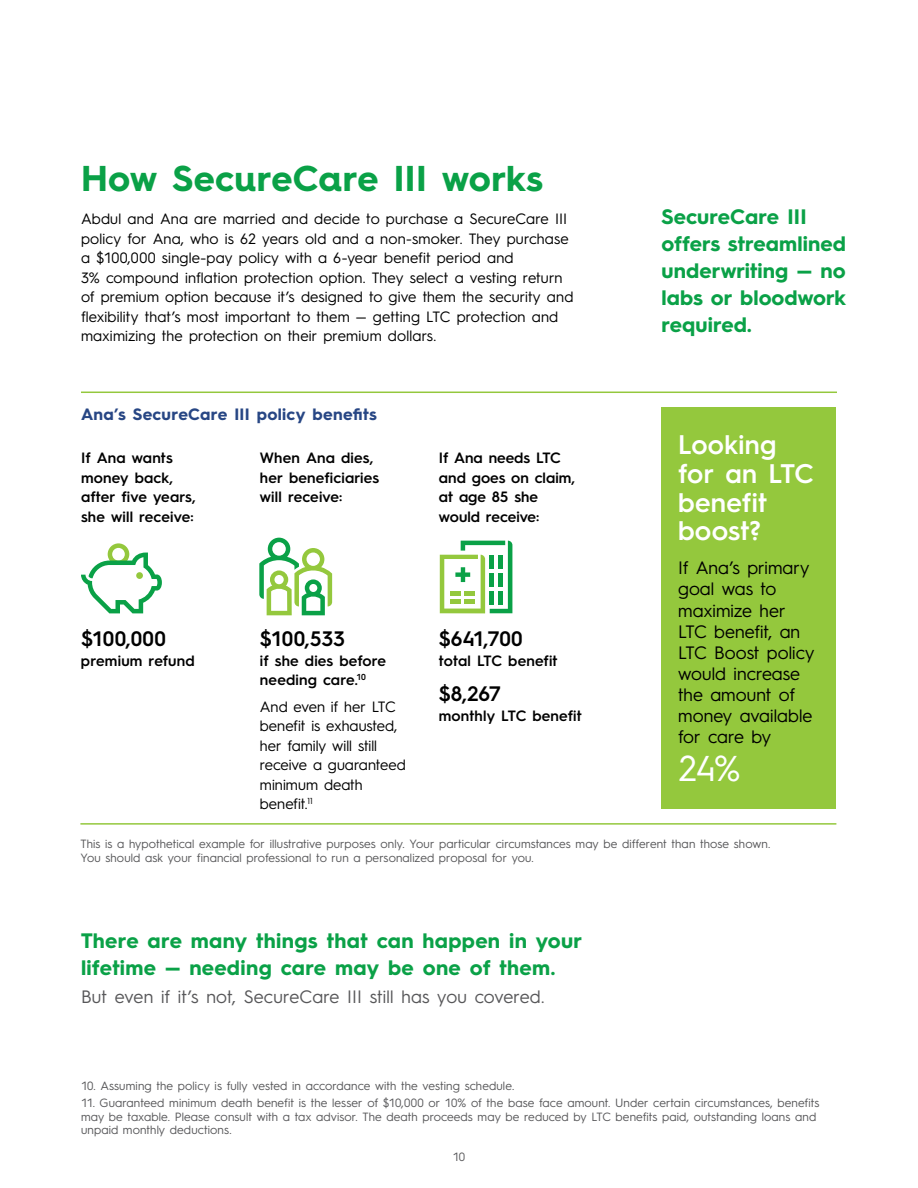
<style>
.page{position:relative;width:918px;height:1188px;background:#fff}
.page>*{position:absolute;margin:0;border:0;box-sizing:border-box;transform-origin:0 0}
.t1{font:700 36px "Hurme Geometric Sans 4";letter-spacing:.01em;color:#0aa147}
.t2{font:36px "Hurme Geometric Sans 3";color:#fff}
.t3{font:600 27px/28.5px "Hurme Geometric Sans 3";letter-spacing:.01em;color:#fff}
.t4{font:700 21px/27px "Hurme Geometric Sans 3";letter-spacing:.005em;color:#0aa147}
.t5{font:600 21px "Hurme Geometric Sans 3";letter-spacing:.005em;color:#000}
.t6{font:18px/21px "Hurme Geometric Sans 3";letter-spacing:.005em;color:#000}
.t7{font:18px "Hurme Geometric Sans 3";letter-spacing:.005em;color:#58585a}
.t8{font:700 16.5px "Hurme Geometric Sans 3";letter-spacing:.02em;color:#274684}
.t9{font:15px/19.5px "Hurme Geometric Sans 3";letter-spacing:.01em;color:#000}
.t10{font:600 15px/19.5px "Hurme Geometric Sans 3";letter-spacing:.005em;color:#000}
.t11{font:12px/13.5px "Hurme Geometric Sans 3";letter-spacing:.01em;color:#58585a}
</style>
<div class="page">
<div style="left:662px;top:407px;width:174px;height:402px;background:#94c83d"></div>
<svg style="left:440px;top:541px;width:72px;height:72px"></svg>
<svg style="left:81px;top:543px;width:81px;height:70px"></svg>
<svg style="left:259px;top:538px;width:73px;height:77px"></svg>
<hr style="left:81px;top:392px;width:756px;height:1px;background:#94c83d">
<hr style="left:80px;top:823px;width:756px;height:2px;background:#94c83d">
<h1 class="t1" style="left:81px;top:153px;width:464px">How SecureCare III works</h1>
<p class="t9" style="left:81px;top:208px;width:494px">Abdul and Ana are married and decide to purchase a SecureCare III policy for Ana, who is 62 years old and a non-smoker. They purchase a $100,000 single-pay policy with a 6-year benefit period and<br>3% compound inflation protection option. They select a vesting return of premium option because it’s designed to give them the security and flexibility that’s most important to them — getting LTC protection and maximizing the protection on their premium dollars.</p>
<h3 class="t8" style="left:81px;top:402px;width:297px">Ana’s SecureCare III policy benefits</h3>
<p class="t10" style="left:81px;top:447px;width:116px">If Ana wants money back, after five years, she will receive:</p>
<p class="t10" style="left:260px;top:447px;width:121px">When Ana dies, her beneficiaries will receive:</p>
<p class="t10" style="left:439px;top:447px;width:138px">If Ana needs LTC and goes on claim, at age 85 she would receive:</p>
<h3 class="t5" style="left:81px;top:624px;width:87px">$100,000</h3>
<p class="t10" style="left:81px;top:650px;width:115px">premium refund</p>
<h3 class="t5" style="left:260px;top:624px;width:86px">$100,533</h3>
<p class="t10" style="left:260px;top:650px;width:128px">if she dies before needing care.<sup>10</sup></p>
<p class="t9" style="left:260px;top:696px;width:147px">And even if her LTC benefit is exhausted, her family will still receive a guaranteed minimum death benefit.<sup>11</sup></p>
<h3 class="t5" style="left:439px;top:624px;width:85px">$641,700</h3>
<p class="t10" style="left:439px;top:650px;width:120px">total LTC benefit</p>
<h3 class="t5" style="left:439px;top:679px;width:63px">$8,267</h3>
<p class="t10" style="left:439px;top:705px;width:144px">monthly LTC benefit</p>
<h3 class="t4" style="left:662px;top:202px;width:186px">SecureCare III offers streamlined underwriting — no labs or bloodwork required.</h3>
<h2 class="t3" style="left:678px;top:429px;width:137px">Looking for an LTC benefit boost?</h2>
<h3 class="t6" style="left:678px;top:557px;width:138px">If Ana’s primary goal was to maximize her<br>LTC benefit, an<br>LTC Boost policy would increase the amount of money available for care by</h3>
<h1 class="t2" style="left:678px;top:744px;width:64px">24%</h1>
<p class="t11" style="left:80px;top:837px;width:691px">This is a hypothetical example for illustrative purposes only. Your particular circumstances may be different than those shown.<br>You should ask your financial professional to run a personalized proposal for you.</p>
<h3 class="t4" style="left:81px;top:926px;width:503px">There are many things that can happen in your lifetime — needing care may be one of them.</h3>
<h3 class="t7" style="left:81px;top:984px;width:465px">But even if it’s not, SecureCare III still has you covered.</h3>
<p class="t11" style="left:81px;top:1079px;width:435px">10. Assuming the policy is fully vested in accordance with the vesting schedule.</p>
<p class="t11" style="left:81px;top:1095px;width:740px">11. Guaranteed minimum death benefit is the lesser of $10,000 or 10% of the base face amount. Under certain circumstances, benefits may be taxable. Please consult with a tax advisor. The death proceeds may be reduced by LTC benefits paid, outstanding loans and unpaid monthly deductions.</p>
<p class="t11" style="left:453px;top:1149px;width:14px">10</p>
</div>
